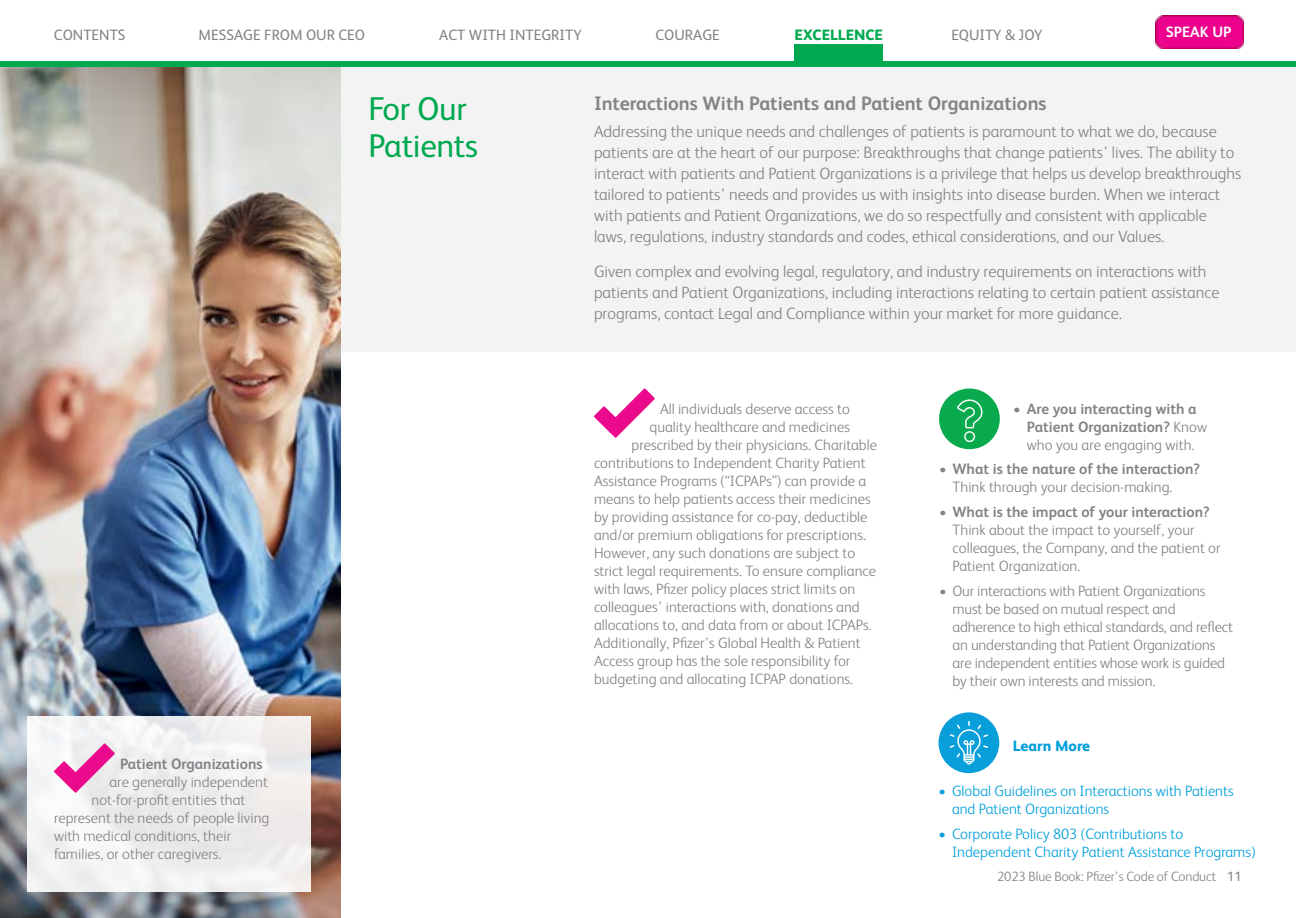
<style>
.page{position:relative;width:1296px;height:918px;background:#fff}
.page>*{position:absolute;margin:0;border:0;box-sizing:border-box;transform-origin:0 0}
.t1{font:33px/37.5px "FS Albert";letter-spacing:-.01em;color:#00a94f}
.t2{font:700 19.5px "FS Albert";color:#828386}
.t3{font:300 16.5px/21px "FS Albert";color:#828386}
.t4{font:300 15px/18px "FS Albert";color:#828386}
.t5{font:300 15px/18px "FS Albert";color:#009fdb}
.t6{font:700 15px/18px "FS Albert";color:#828386}
.t7{font:15px "FS Albert";color:#828386}
.t8{font:800 15px "FS Albert";color:#00a94f}
.t9{font:800 15px "FS Albert";color:#009fdb}
.t10{font:700 15px "FS Albert";color:#fff}
.t11{font:300 13.5px "FS Albert";letter-spacing:-.01em;color:#828386}
.s1{font-weight:300}
.s2{font-weight:700}
.s3{font-weight:400}
</style>
<div class="page">
<div style="left:0;top:61px;width:1296px;height:7px;background:#00a94f"></div>
<img style="left:1156px;top:15px;width:87px;height:34px">
<div style="left:939px;top:388px;width:61px;height:61px;background:#09a94e;border-radius:50%"></div>
<svg style="left:957px;top:399px;width:26px;height:43px"></svg>
<div style="left:324px;top:68px;width:972px;height:284px;background:#f3f3f3"></div>
<img style="left:0;top:68px;width:340px;height:850px">
<div style="left:939px;top:712px;width:60px;height:61px;background:#089eda;border-radius:50%"></div>
<svg style="left:950px;top:721px;width:38px;height:44px"></svg>
<svg style="left:594px;top:388px;width:61px;height:50px"></svg>
<div style="left:27px;top:716px;width:283px;height:176px;background:#f1eff0"></div>
<svg style="left:54px;top:743px;width:61px;height:50px"></svg>
<div style="left:795px;top:44px;width:88px;height:22px;background:#00a94f"></div>
<p class="t7" style="left:54px;top:24px;width:73px">CONTENTS</p>
<p class="t7" style="left:199px;top:24px;width:168px">MESSAGE FROM OUR CEO</p>
<p class="t7" style="left:439px;top:24px;width:144px">ACT WITH INTEGRITY</p>
<p class="t7" style="left:656px;top:24px;width:66px">COURAGE</p>
<p class="t8" style="left:795px;top:23px;width:90px">EXCELLENCE</p>
<p class="t7" style="left:951px;top:24px;width:92px">EQUITY &amp; JOY</p>
<p class="t10" style="left:1166px;top:22px;width:67px">SPEAK UP</p>
<h1 class="t1" style="left:369px;top:88px;width:111px">For Our<br>Patients</h1>
<p class="t6" style="left:120px;top:754px;width:144px">Patient Organizations</p>
<p class="t4" style="left:110px;top:772px;width:160px">are generally independent</p>
<p class="t4" style="left:92px;top:790px;width:155px">not-for-profit entities that</p>
<p class="t4" style="left:54px;top:808px;width:217px">represent the needs of people living</p>
<p class="t4" style="left:54px;top:826px;width:179px">with medical conditions, their</p>
<p class="t4" style="left:54px;top:844px;width:169px">families, or other caregivers.</p>
<h2 class="t2" style="left:594px;top:90px;width:454px">Interactions With Patients and Patient Organizations</h2>
<p class="t3" style="left:594px;top:120px;width:649px">Addressing the unique needs and challenges of patients is paramount to what we do, because patients are at the heart of our purpose: Breakthroughs that change patients’ lives. The ability to interact with patients and Patient Organizations is a privilege that helps us develop breakthroughs tailored to patients’ needs and provides us with insights into disease burden. When we interact with patients and Patient Organizations, we do so respectfully and consistent with applicable laws, regulations, industry standards and codes, ethical considerations, and our Values.</p>
<p class="t3" style="left:594px;top:260px;width:627px">Given complex and evolving legal, regulatory, and industry requirements on interactions with patients and Patient Organizations, including interactions relating to certain patient assistance programs, contact Legal and Compliance within your market for more guidance.</p>
<p class="t4" style="left:660px;top:399px;width:191px">All individuals deserve access to</p>
<p class="t4" style="left:650px;top:417px;width:202px">quality healthcare and medicines</p>
<p class="t4" style="left:632px;top:435px;width:247px">prescribed by their physicians. Charitable</p>
<p class="t4" style="left:594px;top:453px;width:273px">contributions to Independent Charity Patient</p>
<p class="t4" style="left:594px;top:471px;width:274px">Assistance Programs (“ICPAPs”) can provide a</p>
<p class="t4" style="left:594px;top:489px;width:278px">means to help patients access their medicines</p>
<p class="t4" style="left:594px;top:507px;width:275px">by providing assistance for co-pay, deductible</p>
<p class="t4" style="left:594px;top:525px;width:274px">and/or premium obligations for prescriptions.</p>
<p class="t4" style="left:594px;top:543px;width:263px">However, any such donations are subject to</p>
<p class="t4" style="left:594px;top:561px;width:284px">strict legal requirements. To ensure compliance</p>
<p class="t4" style="left:594px;top:579px;width:263px">with laws, Pfizer policy places strict limits on</p>
<p class="t4" style="left:594px;top:597px;width:267px">colleagues’ interactions with, donations and</p>
<p class="t4" style="left:594px;top:615px;width:279px">allocations to, and data from or about ICPAPs.</p>
<p class="t4" style="left:594px;top:633px;width:268px">Additionally, Pfizer’s Global Health &amp; Patient</p>
<p class="t4" style="left:594px;top:651px;width:258px">Access group has the sole responsibility for</p>
<p class="t4" style="left:594px;top:669px;width:261px">budgeting and allocating ICPAP donations.</p>
<p class="t6" style="left:1027px;top:399px;width:182px;text-indent:-14px"><span class="s1">•</span> Are you interacting with a<br>Patient Organization? <span class="s1">Know who you are engaging with.</span></p>
<p class="t4" style="left:953px;top:459px;width:249px;text-indent:-14px">• <span class="s2">What is the nature of the interaction?<br></span>Think through your decision-making.</p>
<p class="t4" style="left:953px;top:502px;width:269px;text-indent:-14px">• <span class="s2">What is the impact of your interaction?<br></span>Think about the impact to yourself, your colleagues, the Company, and the patient or Patient Organization.</p>
<p class="t4" style="left:953px;top:581px;width:282px;text-indent:-14px">• Our interactions with Patient Organizations must be based on mutual respect and adherence to high ethical standards, and reflect an understanding that Patient Organizations are independent entities whose work is guided by their own interests and mission.</p>
<p class="t9" style="left:1013px;top:735px;width:79px">Learn More</p>
<p class="t5" style="left:952px;top:781px;width:283px;text-indent:-14px">• Global Guidelines on Interactions with Patients and Patient Organizations</p>
<p class="t5" style="left:952px;top:824px;width:305px;text-indent:-14px">• Corporate Policy 803 (Contributions to<br>Independent Charity Patient Assistance Programs)</p>
<p class="t11" style="left:997px;top:868px;width:246px">2023 Blue Book: Pfizer’s Code of Conduct <span class="s3">11</span></p>
</div>
